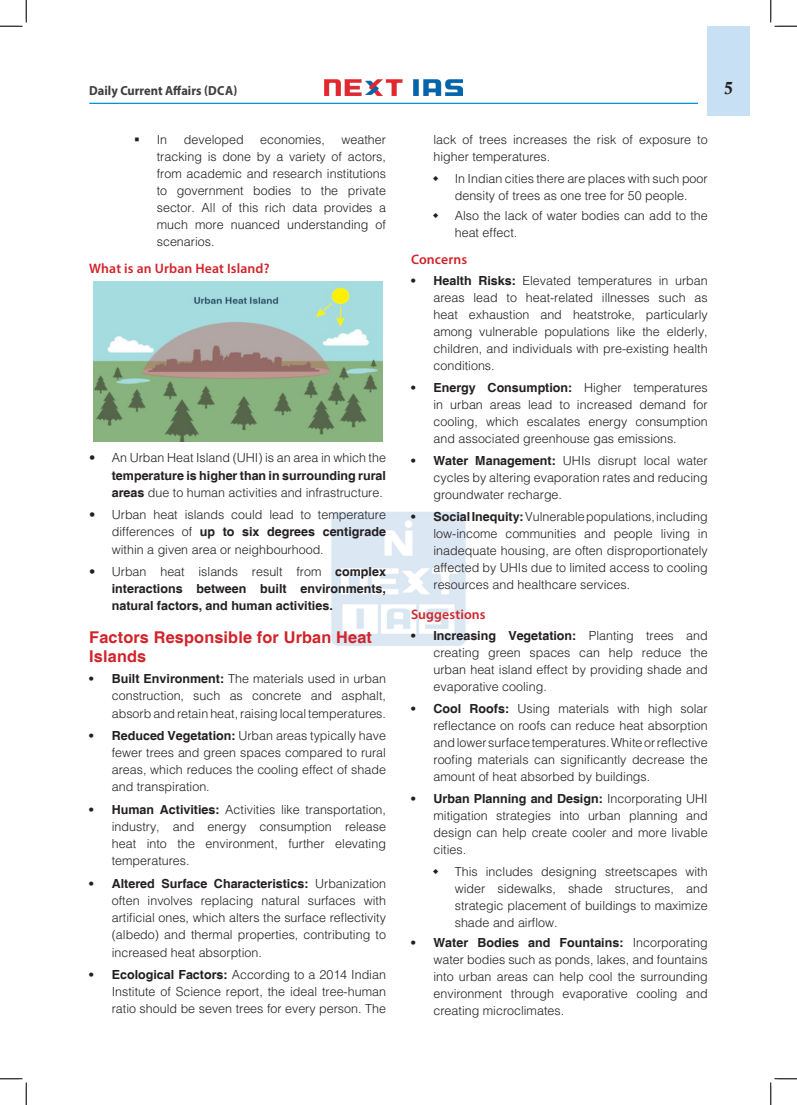
<style>
.page{position:relative;width:797px;height:1105px;background:#fff}
.page>*{position:absolute;margin:0;border:0;box-sizing:border-box;transform-origin:0 0}
.t1{font:17.5px "Calis MT Bol";color:#231f20}
.H-2{font:700 16.25px/19px "Helvetica";letter-spacing:.01em;color:#d1232a}
.H-2-2{font:600 13.75px "Myriad Pro";letter-spacing:.01em;color:#d1232a}
.t2{font:700 13.12px "Myriad Pro";color:#3e3e3f;scale:.95 1}
.t3{font:300 12.5px/17px "Helvetica";color:#231f20;text-align:justify}
.t4{font:700 12.5px/17.2px "Helvetica";color:#231f20;text-align:justify}
.s1{font-weight:700}
.s2{font-weight:300}
</style>
<div class="page">
<div style="left:707px;top:26px;width:43px;height:89px;background:#c7e0f3"></div>
<img style="left:325px;top:80px;width:137px;height:15px">
<hr style="left:89px;top:103px;width:609px;height:1px;background:#008fd5">
<img style="left:331px;top:511px;width:135px;height:135px">
<img style="left:93px;top:281px;width:289px;height:160px">
<svg style="left:0;top:0;width:27px;height:27px"></svg>
<svg style="left:0;top:1078px;width:27px;height:27px"></svg>
<svg style="left:770px;top:0;width:27px;height:27px"></svg>
<svg style="left:770px;top:1078px;width:27px;height:27px"></svg>
<p class="t2" style="left:89px;top:82px;width:157px">Daily Current Affairs (DCA)</p>
<h1 class="t1" style="left:724px;top:78px;width:10px">5</h1>
<p class="t3" style="left:157px;top:131px;width:12px">In</p>
<p class="t3" style="left:184px;top:131px;width:61px">developed</p>
<p class="t3" style="left:260px;top:131px;width:66px">economies,</p>
<p class="t3" style="left:433px;top:131px;width:276px">lack of trees increases the risk of exposure to higher temperatures.</p>
<p class="t3" style="left:455px;top:170px;width:254px">In Indian cities there are places with such poor density of trees as one tree for 50 people.</p>
<p class="t3" style="left:455px;top:207px;width:254px">Also the lack of water bodies can add to the heat effect.</p>
<p class="H-2-2" style="left:411px;top:251px;width:58px">Concerns</p>
<p class="t3" style="left:433px;top:272px;width:276px;text-indent:-22px"><span class="s1">• Health Risks:</span> Elevated temperatures in urban areas lead to heat-related illnesses such as heat exhaustion and heatstroke, particularly among vulnerable populations like the elderly, children, and individuals with pre-existing health conditions.</p>
<p class="t3" style="left:433px;top:379px;width:276px;text-indent:-22px"><span class="s1">• Energy Consumption:</span> Higher temperatures in urban areas lead to increased demand for cooling, which escalates energy consumption and associated greenhouse gas emissions.</p>
<p class="t3" style="left:433px;top:452px;width:276px;text-indent:-22px"><span class="s1">• Water Management:</span> UHIs disrupt local water cycles by altering evaporation rates and reducing groundwater recharge.</p>
<p class="t3" style="left:433px;top:508px;width:276px;text-indent:-22px"><span class="s1">• Social Inequity:</span> Vulnerable populations, including low-income communities and people living in inadequate housing, are often disproportionately affected by UHIs due to limited access to cooling resources and healthcare services.</p>
<p class="H-2-2" style="left:411px;top:606px;width:76px">Suggestions</p>
<p class="t3" style="left:433px;top:626px;width:276px;text-indent:-22px"><span class="s1">• Increasing Vegetation:</span> Planting trees and creating green spaces can help reduce the urban heat island effect by providing shade and evaporative cooling.</p>
<p class="t3" style="left:433px;top:700px;width:276px;text-indent:-22px"><span class="s1">• Cool Roofs:</span> Using materials with high solar reflectance on roofs can reduce heat absorption and lower surface temperatures. White or reflective roofing materials can significantly decrease the amount of heat absorbed by buildings.</p>
<p class="t3" style="left:433px;top:790px;width:276px;text-indent:-22px"><span class="s1">• Urban Planning and Design:</span> Incorporating UHI mitigation strategies into urban planning and design can help create cooler and more livable cities.</p>
<p class="t3" style="left:455px;top:863px;width:254px">This includes designing streetscapes with wider sidewalks, shade structures, and strategic placement of buildings to maximize shade and airflow.</p>
<p class="t3" style="left:433px;top:933px;width:276px;text-indent:-22px"><span class="s1">• Water Bodies and Fountains:</span> Incorporating water bodies such as ponds, lakes, and fountains into urban areas can help cool the surrounding environment through evaporative cooling and creating microclimates.</p>
<p class="t3" style="left:157px;top:131px;width:231px;text-indent:185px">weather tracking is done by a variety of actors, from academic and research institutions to government bodies to the private sector. All of this rich data provides a much more nuanced understanding of scenarios.</p>
<p class="H-2-2" style="left:89px;top:259px;width:182px">What is an Urban Heat Island?</p>
<p class="t3" style="left:112px;top:449px;width:276px;text-indent:-22px">• An Urban Heat Island (UHI) is an area in which the <span class="s1">temperature is higher than in surrounding rural areas</span> due to human activities and infrastructure.</p>
<p class="t3" style="left:112px;top:506px;width:276px;text-indent:-22px">• Urban heat islands could lead to temperature differences of <span class="s1">up to six degrees centigrade </span>within a given area or neighbourhood.</p>
<p class="t4" style="left:112px;top:563px;width:276px;text-indent:-22px"><span class="s2">• Urban heat islands result from</span> complex interactions between built environments, natural factors, and human activities.</p>
<p class="H-2" style="left:89px;top:629px;width:284px">Factors Responsible for Urban Heat<br>Islands</p>
<p class="t3" style="left:112px;top:670px;width:276px;text-indent:-22px"><span class="s1">• Built Environment:</span> The materials used in urban construction, such as concrete and asphalt, absorb and retain heat, raising local temperatures.</p>
<p class="t3" style="left:112px;top:726px;width:276px;text-indent:-22px"><span class="s1">• Reduced Vegetation:</span> Urban areas typically have fewer trees and green spaces compared to rural areas, which reduces the cooling effect of shade and transpiration.</p>
<p class="t3" style="left:112px;top:800px;width:276px;text-indent:-22px"><span class="s1">• Human Activities:</span> Activities like transportation, industry, and energy consumption release heat into the environment, further elevating temperatures.</p>
<p class="t3" style="left:112px;top:874px;width:276px;text-indent:-22px"><span class="s1">• Altered Surface Characteristics:</span> Urbanization often involves replacing natural surfaces with artificial ones, which alters the surface reflectivity (albedo) and thermal properties, contributing to increased heat absorption.</p>
<p class="t3" style="left:112px;top:965px;width:276px;text-indent:-22px"><span class="s1">• Ecological Factors:</span> According to a 2014 Indian Institute of Science report, the ideal tree-human ratio should be seven trees for every person. The</p>
</div>
